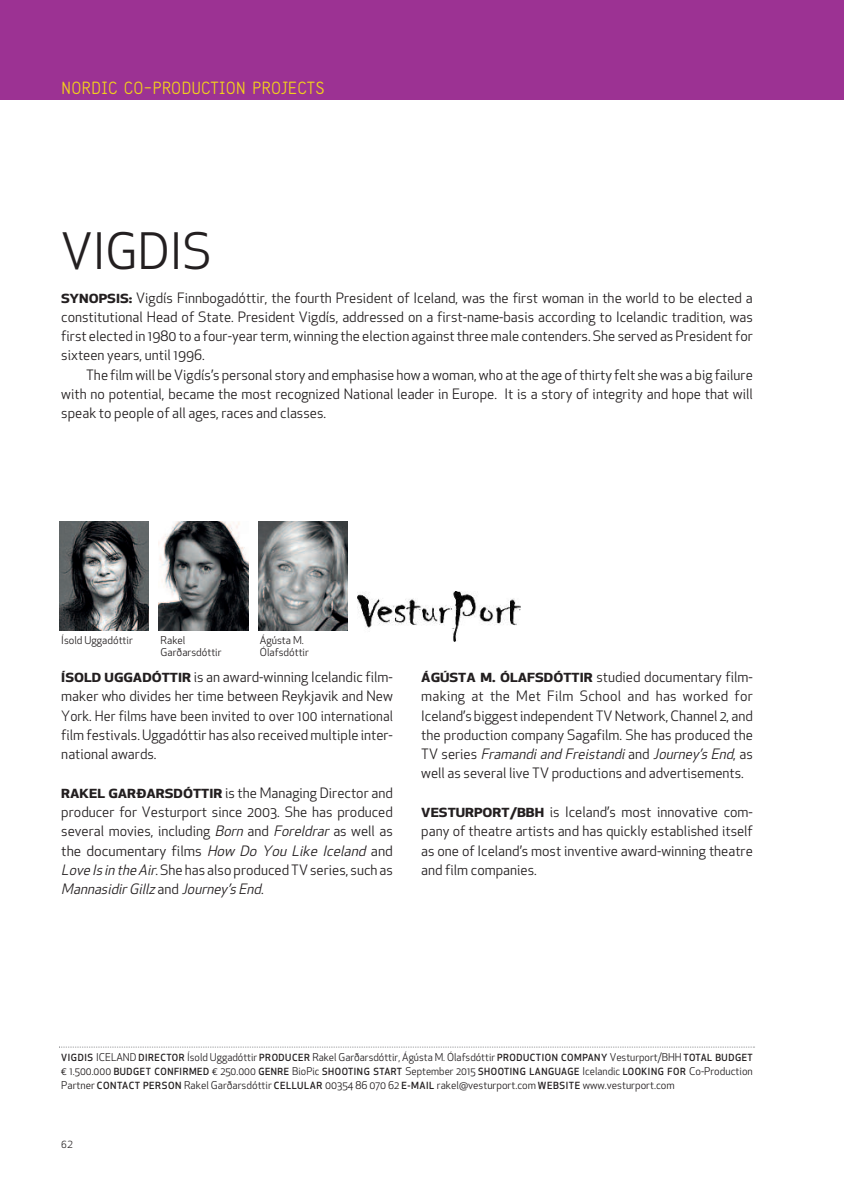
<style>
.page{position:relative;width:844px;height:1191px;background:#fff}
.page>*{position:absolute;margin:0;border:0;box-sizing:border-box;transform-origin:0 0}
.t1{font:49px "Apex New PS Book Proportional";color:#231f20}
.t2{font:17.5px "Storno";color:#f2d01b}
.t3{font:14px/19.2px "Apex New";color:#231f20;text-align:justify}
.t4{font:10.5px/12.2px "Apex New";color:#231f20}
.t5{font:9.62px "Apex New PS Book Tabular";color:#231f20}
.s1{font-family:"Apex New PS Bold Proportional";font-size:12.25px}
.s2{font-weight:700;font-size:12.25px}
.s3{font-style:italic}
.s4{font-family:"Apex New PS Medium Proportional";font-size:9.62px}
</style>
<div class="page">
<div style="left:0;top:0;width:843px;height:99px;background:#9c3293"></div>
<img style="left:60px;top:521px;width:89px;height:109px">
<img style="left:159px;top:521px;width:89px;height:109px">
<img style="left:258px;top:521px;width:89px;height:109px">
<img style="left:357px;top:591px;width:163px;height:50px">
<svg style="left:59px;top:1046px;width:696px;height:1px"></svg>
<p class="t2" style="left:61px;top:81px;width:265px">NORDIC CO-PRODUCTION PROJECTS</p>
<h1 class="t1" style="left:61px;top:232px;width:152px">VIGDIS</h1>
<p class="t3" style="left:61px;top:289px;width:692px"><span class="s1">SYNOPSIS:</span> Vigdís Finnbogadóttir, the fourth President of Iceland, was the first woman in the world to be elected a constitutional Head of State. President Vigdís, addressed on a first-name-basis according to Icelandic tradition, was first elected in 1980 to a four-year term, winning the election against three male contenders. She served as President for sixteen years, until 1996.</p>
<p class="t3" style="left:61px;top:366px;width:692px;text-indent:25px">The filmwill beVigdís’s personal story and emphasise how a woman, who atthe age ofthirty felt she was a big failure with no potential, became the most recognized National leader in Europe. It is a story of integrity and hope that will speak to people of all ages, races and classes.</p>
<p class="t4" style="left:61px;top:635px;width:73px">Ísold Uggadóttir</p>
<p class="t4" style="left:160px;top:635px;width:62px">Rakel<br>Garðarsdóttir</p>
<p class="t4" style="left:260px;top:635px;width:51px">Ágústa M.<br>Ólafsdóttir</p>
<p class="t3" style="left:61px;top:669px;width:333px"><span class="s2">ÍSOLD UGGADÓTTIR</span> is an award-winning Icelandic film&shy;maker who divides her time between Reykjavik and New York. Her films have been invited to over 100 international film festivals. Uggadóttir has also received multiple inter&shy;national awards.</p>
<p class="t3" style="left:61px;top:784px;width:333px"><span class="s2">RAKEL GARÐARSDÓTTIR</span> is the Managing Director and producer for Vesturport since 2003. She has produced several movies, including <span class="s3">Born</span> and <span class="s3">Foreldrar</span> as well as the documentary films <span class="s3">How Do You Like Iceland</span> and <span class="s3">LoveIsintheAir</span>. She has also produced TVseries, such as <span class="s3">Mannasidir Gillz</span> a n d <span class="s3">Journey’s End</span>.</p>
<p class="t3" style="left:421px;top:669px;width:333px"><span class="s2">ÁGÚSTA M. ÓLAFSDÓTTIR</span> studied documentary film&shy;making at the Met Film School and has worked for Iceland’s biggestindependent TVNetwork,Channel 2, and the production company Sagafilm. She has produced the T V s e r i e s <span class="s3">Framandi and Freistandi</span> a n d <span class="s3">Journey’s End</span>, a s well as several live TV productions and advertisements.</p>
<p class="t3" style="left:421px;top:804px;width:333px"><span class="s2">VESTURPORT/BBH</span> is Iceland’s most innovative com&shy;pany of theatre artists and has quickly established itself as one of Iceland’s most inventive award-winning theatre and film companies.</p>
<p class="t4" style="left:61px;top:1051px;width:692px;line-height:14px;text-align:justify"><span class="s4">VIGDIS</span> ICELAND <span class="s4">DIRECTOR</span> Ísold Uggadóttir <span class="s4">PRODUCER</span> Rakel Garðarsdóttir, Ágústa M. Ólafsdóttir <span class="s4">PRODUCTION COMPANY</span> Vesturport/BHH <span class="s4">TOTAL BUDGET </span>€ 1.500.000 <span class="s4">BUDGET CONFIRMED</span> € 250.000 <span class="s4">GENRE</span> BioPic <span class="s4">SHOOTING START</span> September 2015 <span class="s4">SHOOTING LANGUAGE</span> Icelandic <span class="s4">LOOKING FOR</span> Co-Production Partner <span class="s4">CONTACT PERSON</span> Rakel Garðarsdóttir <span class="s4">CELLULAR</span> 00354 86 070 62 <span class="s4">E-MAIL</span> rakel@vesturport.com <span class="s4">WEBSITE</span> www.vesturport.com</p>
<p class="t5" style="left:61px;top:1140px;width:13px">62</p>
</div>
